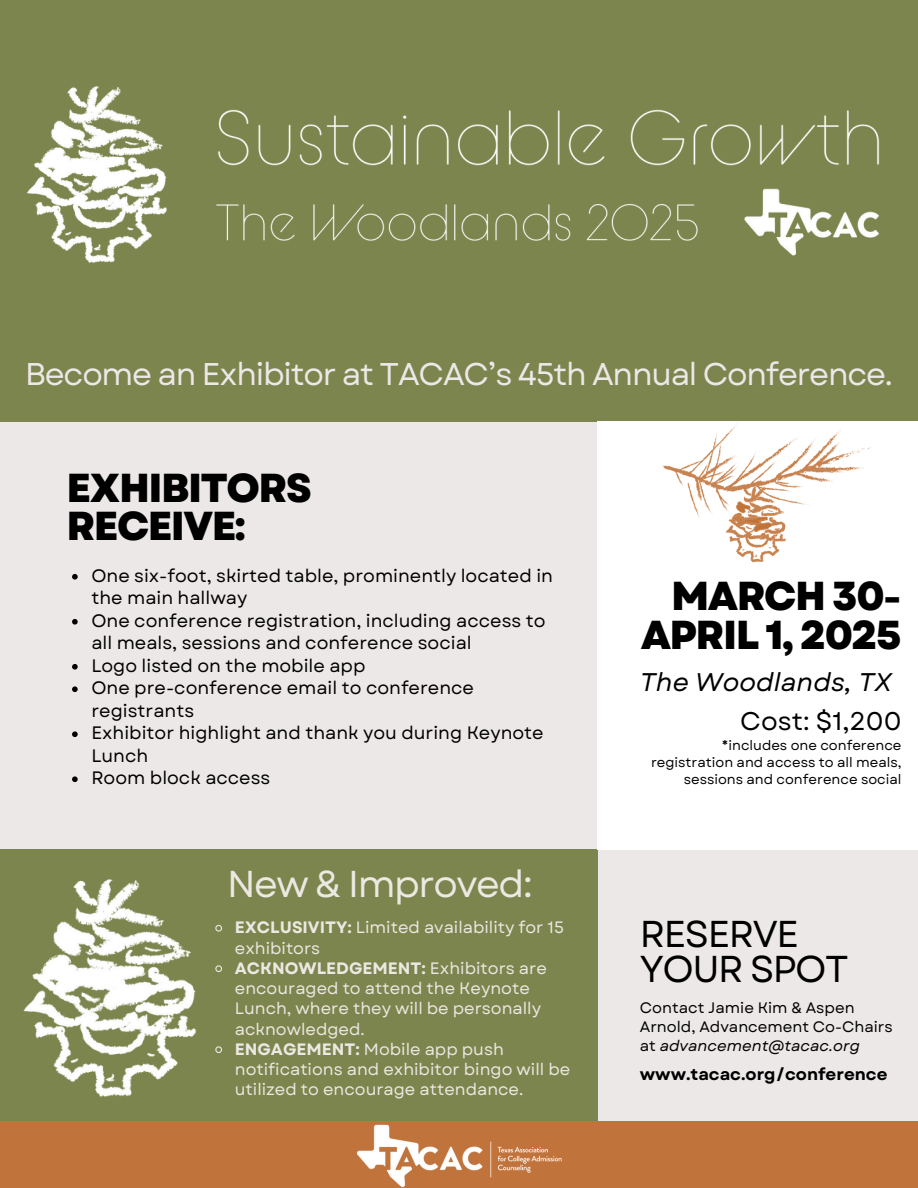
<style>
.page{position:relative;width:918px;height:1188px;background:#ede8e8}
.page>*{position:absolute;margin:0;border:0;box-sizing:border-box;transform-origin:0 0}
.t1{font:800 40.35px/38.2px "Garet";letter-spacing:-.04em;color:#000}
.t2{font:37.35px/34.8px "Garet";letter-spacing:-.04em;color:#000}
.t3{font:37.35px "Garet";letter-spacing:-.04em;color:#ece8e2}
.t4{font:31.35px "Garet";letter-spacing:-.04em;color:#ede8e8}
.t5{font:italic 25.5px "Garet";color:#000}
.t6{font:25.5px "Garet";color:#000}
.t7{font:18px/22.5px "Garet";color:#000}
.t8{font:700 16.65px "Garet";color:#000}
.t9{font:16.5px/20.2px "Garet";color:#ece8e2}
.t10{font:15.15px/19.2px "Garet";color:#000}
.t11{font:13.5px/16.8px "Garet";color:#000;text-align:right}
.s1{font-weight:700}
.s2{font-style:italic}
</style>
<div class="page">
<div style="left:0;top:0;width:918px;height:421px;background:#7d854e"></div>
<div style="left:0;top:850px;width:597px;height:338px;background:#7d854e"></div>
<div style="left:0;top:1121px;width:918px;height:67px;background:#c1733c"></div>
<div style="left:597px;top:421px;width:321px;height:429px;background:#fff"></div>
<img style="left:357px;top:1124px;width:205px;height:63px">
<img style="left:23px;top:879px;width:173px;height:218px">
<img style="left:27px;top:86px;width:853px;height:177px">
<img style="left:662px;top:422px;width:210px;height:141px">
<svg style="left:72px;top:574px;width:6px;height:6px"></svg>
<svg style="left:72px;top:619px;width:6px;height:6px"></svg>
<svg style="left:72px;top:664px;width:6px;height:6px"></svg>
<svg style="left:72px;top:686px;width:6px;height:6px"></svg>
<svg style="left:72px;top:731px;width:6px;height:6px"></svg>
<svg style="left:72px;top:776px;width:6px;height:6px"></svg>
<svg style="left:215px;top:924px;width:7px;height:8px"></svg>
<svg style="left:215px;top:965px;width:7px;height:8px"></svg>
<svg style="left:215px;top:1046px;width:7px;height:8px"></svg>
<h3 class="t4" style="left:25px;top:352px;width:869px">Become an Exhibitor at TACAC’s 45th Annual Conference.</h3>
<h5 class="t1" style="left:66px;top:469px;width:247px">EXHIBITORS<br>RECEIVE:</h5>
<p class="t7" style="left:91px;top:564px;width:463px">One six-foot, skirted table, prominently located in the main hallway</p>
<p class="t7" style="left:91px;top:609px;width:456px">One conference registration, including access to all meals, sessions and conference social</p>
<p class="t7" style="left:91px;top:654px;width:276px">Logo listed on the mobile app</p>
<p class="t7" style="left:91px;top:677px;width:384px">One pre-conference email to conference registrants</p>
<p class="t7" style="left:91px;top:722px;width:454px">Exhibitor highlight and thank you during Keynote<br>Lunch</p>
<h1 class="t7" style="left:91px;top:767px;width:181px">Room block access</h1>
<p class="t3" style="left:227px;top:857px;width:307px">New &amp; Improved:</p>
<p class="t9" style="left:235px;top:917px;width:331px"><span class="s1">EXCLUSIVITY:</span> Limited availability for 15 exhibitors</p>
<h6 class="t9" style="left:235px;top:958px;width:313px"><span class="s1">ACKNOWLEDGEMENT:</span> Exhibitors are encouraged to attend the Keynote<br>Lunch, where they will be personally acknowledged.</h6>
<h2 class="t9" style="left:235px;top:1039px;width:337px"><span class="s1">ENGAGEMENT:</span> Mobile app push notifications and exhibitor bingo will be utilized to encourage attendance.</h2>
<p class="t1" style="left:641px;top:577px;width:262px;text-align:right">MARCH 30-<br>APRIL 1, 2025</p>
<p class="t5" style="left:640px;top:664px;width:254px">The Woodlands, TX</p>
<p class="t6" style="left:740px;top:703px;width:163px">Cost: $1,200</p>
<p class="t11" style="left:651px;top:737px;width:252px">*includes one conference registration and access to all meals, sessions and conference social</p>
<p class="t2" style="left:640px;top:917px;width:210px">RESERVE<br>YOUR SPOT</p>
<p class="t10" style="left:640px;top:998px;width:255px">Contact Jamie Kim &amp; Aspen<br>Arnold, Advancement Co-Chairs at <span class="s2">advancement@tacac.org</span></p>
<p class="t8" style="left:640px;top:1063px;width:249px">www.tacac.org/conference</p>
</div>
